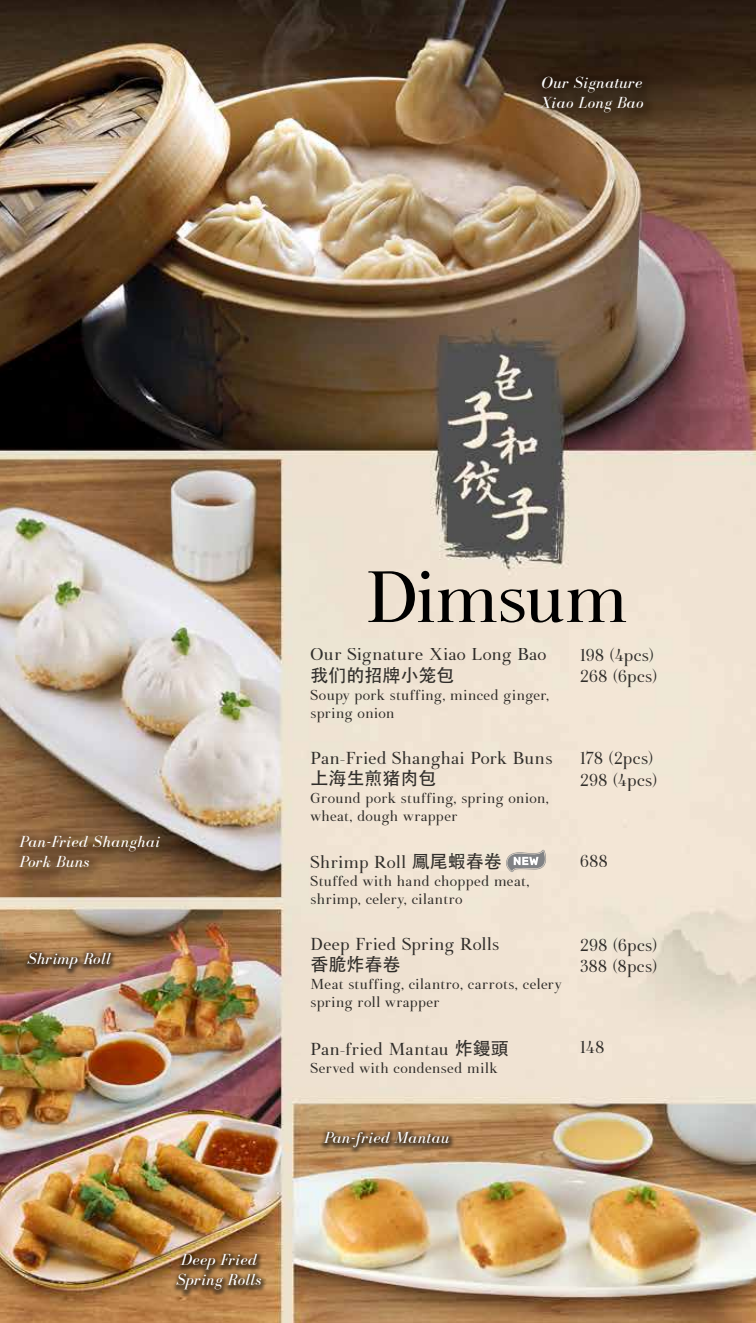
<style>
.page{position:relative;width:756px;height:1323px;background:#fff}
.page>*{position:absolute;margin:0;border:0;box-sizing:border-box;transform-origin:0 0}
.t1{font:75px "Botera TFE";letter-spacing:-.015em;color:#000}
.t2{font:18px/21.6px "Botera TFE";letter-spacing:.02em;color:#000}
.t3{font:18px "Adobe Heiti Std";color:#000}
.t4{font:italic 16.5px/19.8px "Bodoni FLF";letter-spacing:.025em;color:#fff}
.t5{font:15px/18px "Botera TFE";letter-spacing:.02em;color:#000}
.s1{font-family:"Adobe Heiti Std"}
</style>
<div class="page">
<img style="left:0;top:0;width:756px;height:1323px">
<div style="left:172px;top:1251px;width:95px;height:47px;background:#000;opacity:.5"></div>
<div style="left:22px;top:949px;width:95px;height:27px;background:#000;opacity:.5"></div>
<svg style="left:506px;top:850px;width:43px;height:22px"></svg>
<div style="left:526px;top:65px;width:132px;height:63px;background:#000;opacity:.2"></div>
<div style="left:5px;top:823px;width:169px;height:60px;background:#000;opacity:.2"></div>
<div style="left:318px;top:1128px;width:138px;height:27px;background:#000;opacity:.5"></div>
<p class="t4" style="left:540px;top:73px;width:105px">Our Signature<br>Xiao Long Bao</p>
<p class="t4" style="left:20px;top:832px;width:142px">Pan-Fried Shanghai<br>Pork Buns</p>
<p class="t4" style="left:27px;top:949px;width:85px">Shrimp Roll</p>
<p class="t4" style="left:176px;top:1251px;width:87px">Deep Fried<br>Spring Rolls</p>
<h1 class="t1" style="left:366px;top:550px;width:264px">Dimsum</h1>
<p class="t2" style="left:311px;top:644px;width:237px">Our Signature Xiao Long Bao</p>
<p class="t3" style="left:311px;top:665px;width:145px">我们的招牌小笼包</p>
<p class="t5" style="left:311px;top:686px;width:240px">Soupy pork stuffing, minced ginger, spring onion</p>
<p class="t2" style="left:580px;top:644px;width:79px">198 (4pcs)<br>268 (6pcs)</p>
<p class="t2" style="left:311px;top:747px;width:243px">Pan-Fried Shanghai Pork Buns</p>
<p class="t3" style="left:311px;top:768px;width:127px">上海生煎猪肉包</p>
<p class="t5" style="left:311px;top:789px;width:240px">Ground pork stuffing, spring onion, wheat, dough wrapper</p>
<p class="t2" style="left:311px;top:852px;width:193px">Shrimp Roll <span class="s1">鳳尾蝦春卷</span></p>
<p class="t5" style="left:311px;top:872px;width:220px">Stuffed with hand chopped meat, shrimp, celery, cilantro</p>
<p class="t2" style="left:311px;top:933px;width:190px">Deep Fried Spring Rolls</p>
<p class="t3" style="left:311px;top:954px;width:91px">香脆炸春卷</p>
<p class="t5" style="left:311px;top:975px;width:252px">Meat stuffing, cilantro, carrots, celery spring roll wrapper</p>
<p class="t2" style="left:311px;top:1038px;width:200px">Pan-fried Mantau <span class="s1">炸鏝頭</span></p>
<p class="t5" style="left:311px;top:1059px;width:189px">Served with condensed milk</p>
<p class="t2" style="left:580px;top:747px;width:79px">178 (2pcs)<br>298 (4pcs)</p>
<p class="t2" style="left:580px;top:850px;width:29px">688</p>
<p class="t2" style="left:580px;top:934px;width:79px">298 (6pcs)<br>388 (8pcs)</p>
<p class="t2" style="left:580px;top:1036px;width:26px">148</p>
<p class="t4" style="left:324px;top:1129px;width:127px">Pan-fried Mantau</p>
</div>
